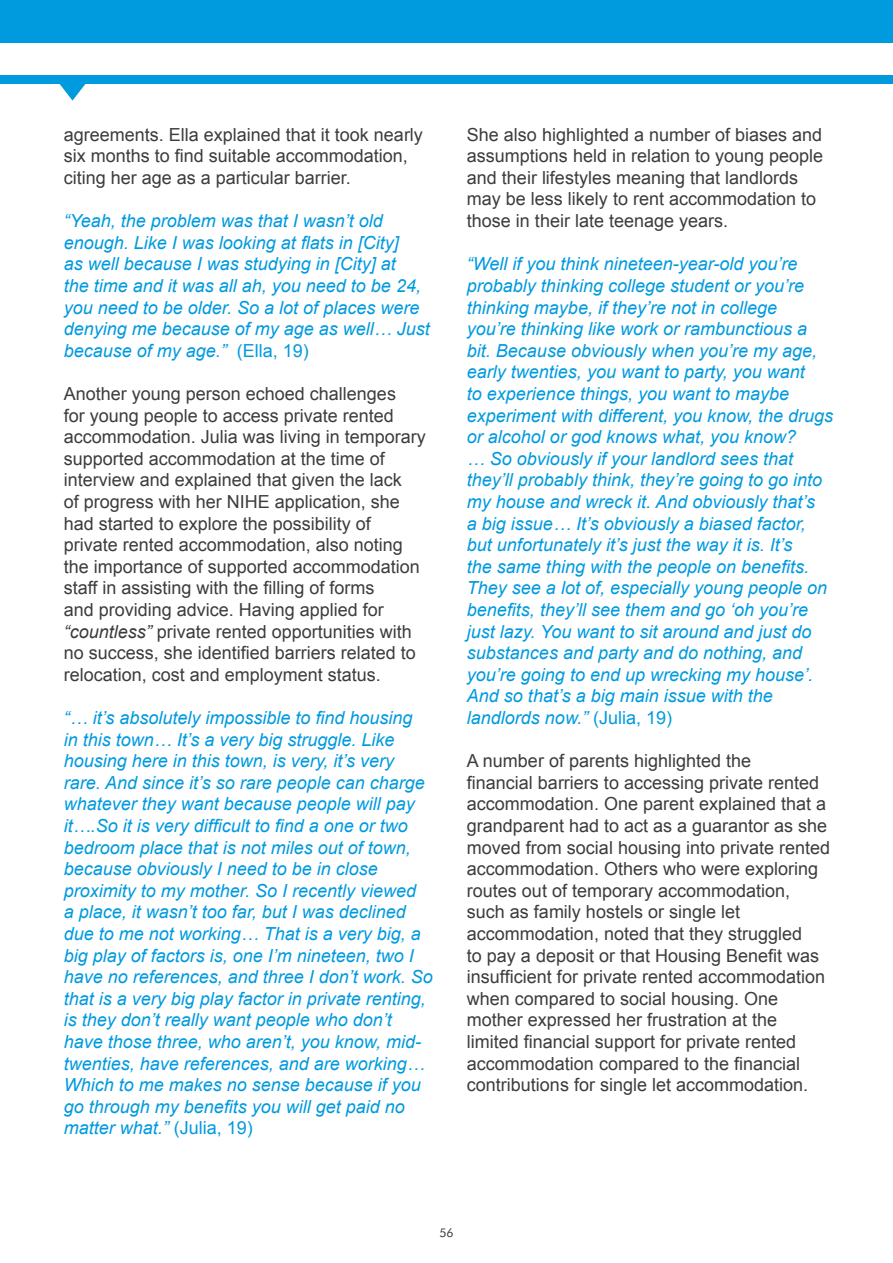
<style>
.page{position:relative;width:893px;height:1263px;background:#fff}
.page>*{position:absolute;margin:0;border:0;box-sizing:border-box;transform-origin:0 0}
.t1{font:italic 18px/21.6px "Arial";color:#009adf}
.t2{font:18px/21.6px "Arial";color:#3c3c3b}
.t3{font:12px "Futura BT";color:#3c3c3b}
.s1{font-style:normal}
.s2{font-style:italic}
</style>
<div class="page">
<div style="left:0;top:0;width:893px;height:42px;background:#009adf"></div>
<div style="left:0;top:75px;width:893px;height:8px;background:#009adf"></div>
<svg style="left:58px;top:83px;width:29px;height:18px"></svg>
<p class="t2" style="left:64px;top:124px;width:361px">agreements. Ella explained that it took nearly six months to find suitable accommodation, citing her age as a particular barrier.</p>
<p class="t1" style="left:64px;top:210px;width:368px">“Yeah, the problem was that I wasn’t old enough. Like I was looking at flats in [City]<br>as well because I was studying in [City] at<br>the time and it was all ah, you need to be 24, you need to be older. So a lot of places were denying me because of my age as well… Just because of my age.” <span class="s1">(Ella, 19)</span></p>
<p class="t2" style="left:64px;top:383px;width:364px">Another young person echoed challenges<br>for young people to access private rented accommodation. Julia was living in temporary supported accommodation at the time of interview and explained that given the lack<br>of progress with her NIHE application, she had started to explore the possibility of private rented accommodation, also noting the importance of supported accommodation staff in assisting with the filling of forms<br>and providing advice. Having applied for <span class="s2">“countless”</span> private rented opportunities with no success, she identified barriers related to relocation, cost and employment status.</p>
<p class="t1" style="left:64px;top:707px;width:371px">“… it’s absolutely impossible to find housing<br>in this town… It’s a very big struggle. Like housing here in this town, is very, it’s very rare. And since it’s so rare people can charge whatever they want because people will pay it….So it is very difficult to find a one or two bedroom place that is not miles out of town, because obviously I need to be in close proximity to my mother. So I recently viewed<br>a place, it wasn’t too far, but I was declined due to me not working… That is a very big, a big play of factors is, one I’m nineteen, two I have no references, and three I don’t work. So that is a very big play factor in private renting, is they don’t really want people who don’t have those three, who aren’t, you know, mid&shy;twenties, have references, and are working… Which to me makes no sense because if you go through my benefits you will get paid no matter what.” <span class="s1">(Julia, 19)</span></p>
<p class="t2" style="left:467px;top:124px;width:358px">She also highlighted a number of biases and assumptions held in relation to young people and their lifestyles meaning that landlords may be less likely to rent accommodation to those in their late teenage years.</p>
<p class="t1" style="left:467px;top:253px;width:368px">“Well if you think nineteen-year-old you’re probably thinking college student or you’re thinking maybe, if they’re not in college<br>you’re thinking like work or rambunctious a bit. Because obviously when you’re my age, early twenties, you want to party, you want<br>to experience things, you want to maybe experiment with different, you know, the drugs or alcohol or god knows what, you know?<br>… So obviously if your landlord sees that they’ll probably think, they’re going to go into my house and wreck it. And obviously that’s<br>a big issue… It’s obviously a biased factor, but unfortunately it’s just the way it is. It’s<br>the same thing with the people on benefits.<br>They see a lot of, especially young people on benefits, they’ll see them and go ‘oh you’re just lazy. You want to sit around and just do substances and party and do nothing, and you’re going to end up wrecking my house’.<br>And so that’s a big main issue with the landlords now.” <span class="s1">(Julia, 19)</span></p>
<p class="t2" style="left:467px;top:750px;width:365px">A number of parents highlighted the<br>financial barriers to accessing private rented accommodation. One parent explained that a grandparent had to act as a guarantor as she moved from social housing into private rented accommodation. Others who were exploring routes out of temporary accommodation, such as family hostels or single let accommodation, noted that they struggled<br>to pay a deposit or that Housing Benefit was insufficient for private rented accommodation when compared to social housing. One mother expressed her frustration at the limited financial support for private rented accommodation compared to the financial contributions for single let accommodation.</p>
<p class="t3" style="left:439px;top:1225px;width:16px">56</p>
</div>
